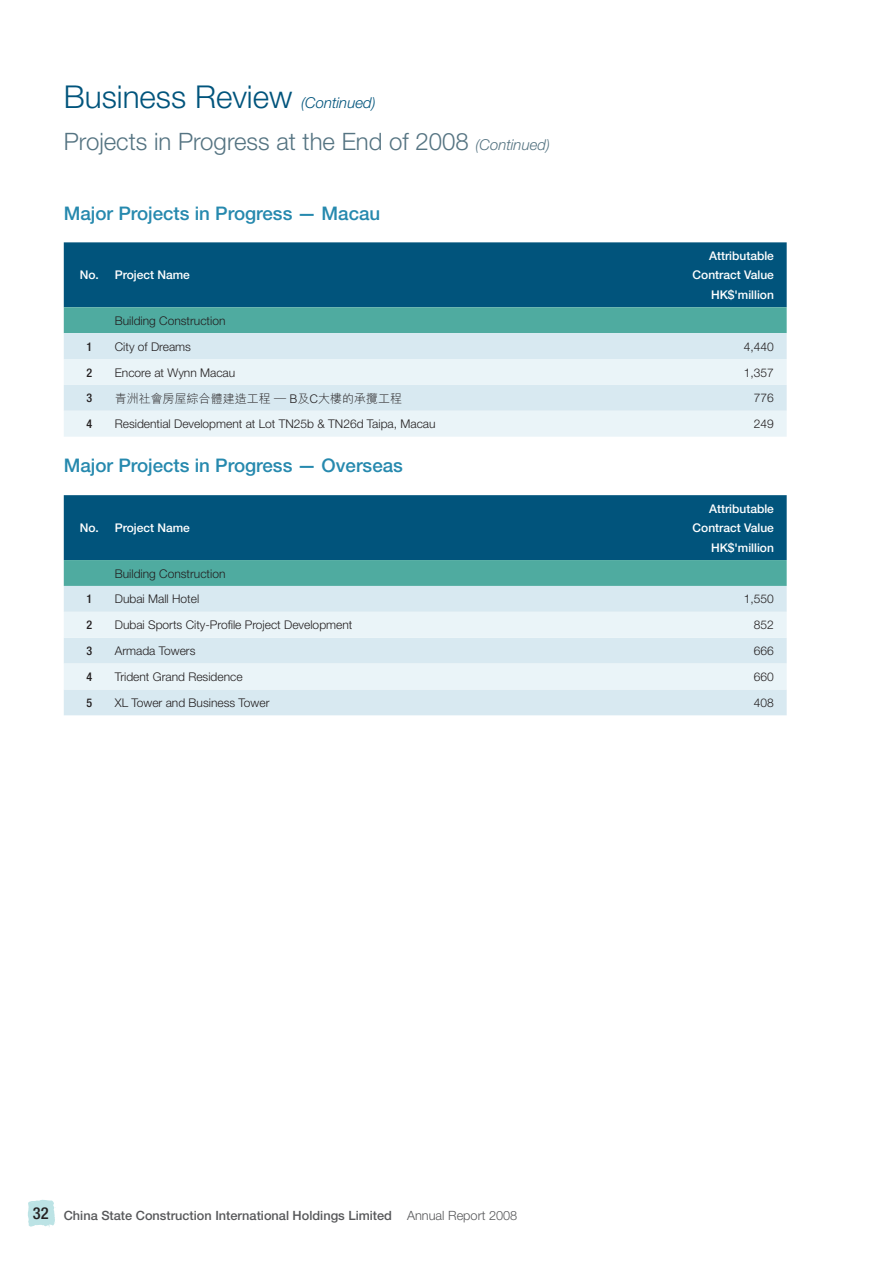
<style>
.page{position:relative;width:893px;height:1263px;background:#fff}
.page>*{position:absolute;margin:0;border:0;box-sizing:border-box;transform-origin:0 0}
.t1{font:300 31.5px "Helvetica Neue LT Std";color:#01547c}
.t2{font:300 24px "Helvetica Neue LT Std";color:#557482}
.t3{font:500 18.75px "Helvetica Neue LT Std";color:#2689ae}
.t4{font:500 condensed 16.5px "Helvetica Neue LT Std";color:#231f20}
.t5{font:500 12.75px "Helvetica Neue LT Std";color:#57585a}
.t6{font:300 12px "Helvetica Neue LT Std";color:#231f20}
.t7{font:500 12px/19.5px "Helvetica Neue LT Std";color:#fff;text-align:right}
.t8{font:300 12px "M Hei HK";color:#231f20}
.t9{font:500 condensed 12px "Helvetica Neue LT Std";color:#231f20}
.s1{font-style:italic;font-size:15px}
.s2{font-weight:300}
</style>
<div class="page">
<svg style="left:28px;top:1199px;width:27px;height:28px"></svg>
<div style="left:64px;top:242px;width:723px;height:65px;background:#01547c"></div>
<div style="left:64px;top:307px;width:723px;height:26px;background:#4faba0"></div>
<div style="left:64px;top:333px;width:723px;height:26px;background:#d8e9f1"></div>
<svg style="left:64px;top:359px;width:723px;height:78px;background:#e4f0f5"></svg>
<div style="left:64px;top:495px;width:723px;height:65px;background:#01547c"></div>
<svg style="left:64px;top:560px;width:723px;height:26px;background:#4faba0"></svg>
<div style="left:64px;top:586px;width:723px;height:129px;background:#d8e9f1"></div>
<svg style="left:64px;top:612px;width:723px;height:77px;background:#e4f0f5"></svg>
<h1 class="t1" style="left:64px;top:85px;width:313px">Business Review <span class="s1">(Continued)</span></h1>
<h2 class="t2" style="left:64px;top:133px;width:488px">Projects in Progress at the End of 2008 <span class="s1">(Continued)</span></h2>
<h3 class="t3" style="left:64px;top:206px;width:318px">Major Projects in Progress — Macau</h3>
<p class="t7" style="left:80px;top:266px;width:112px">No. Project Name</p>
<p class="t6" style="left:115px;top:316px;width:112px">Building Construction</p>
<p class="t7" style="left:693px;top:247px;width:83px">Attributable<br>Contract Value<br>HK$'million</p>
<p class="t9" style="left:86px;top:342px;width:7px">1</p>
<p class="t6" style="left:115px;top:342px;width:78px">City of Dreams</p>
<p class="t6" style="left:744px;top:342px;width:32px">4,440</p>
<p class="t9" style="left:86px;top:368px;width:7px">2</p>
<p class="t6" style="left:115px;top:368px;width:122px">Encore at Wynn Macau</p>
<p class="t6" style="left:744px;top:368px;width:32px">1,357</p>
<p class="t9" style="left:86px;top:394px;width:7px">3</p>
<p class="t8" style="left:115px;top:394px;width:289px">青洲社會房屋綜合體建造工程 — B及C大樓的承攬工程</p>
<p class="t6" style="left:754px;top:394px;width:22px">776</p>
<p class="t9" style="left:86px;top:420px;width:7px">4</p>
<p class="t6" style="left:115px;top:420px;width:322px">Residential Development at Lot TN25b &amp; TN26d Taipa, Macau</p>
<p class="t6" style="left:754px;top:420px;width:22px">249</p>
<h3 class="t3" style="left:64px;top:459px;width:341px">Major Projects in Progress — Overseas</h3>
<p class="t7" style="left:80px;top:519px;width:112px">No. Project Name</p>
<p class="t6" style="left:115px;top:569px;width:112px">Building Construction</p>
<p class="t7" style="left:693px;top:500px;width:83px">Attributable<br>Contract Value<br>HK$'million</p>
<p class="t9" style="left:86px;top:595px;width:7px">1</p>
<p class="t6" style="left:115px;top:595px;width:86px">Dubai Mall Hotel</p>
<p class="t6" style="left:744px;top:595px;width:32px">1,550</p>
<p class="t9" style="left:86px;top:621px;width:7px">2</p>
<p class="t6" style="left:115px;top:621px;width:239px">Dubai Sports City-Profile Project Development</p>
<p class="t6" style="left:754px;top:621px;width:22px">852</p>
<p class="t9" style="left:86px;top:646px;width:7px">3</p>
<p class="t6" style="left:115px;top:646px;width:82px">Armada Towers</p>
<p class="t6" style="left:754px;top:646px;width:22px">666</p>
<p class="t9" style="left:86px;top:672px;width:7px">4</p>
<p class="t6" style="left:115px;top:672px;width:129px">Trident Grand Residence</p>
<p class="t6" style="left:754px;top:672px;width:22px">660</p>
<p class="t9" style="left:86px;top:698px;width:7px">5</p>
<p class="t6" style="left:115px;top:698px;width:156px">XL Tower and Business Tower</p>
<p class="t6" style="left:754px;top:698px;width:22px">408</p>
<h3 class="t4" style="left:33px;top:1207px;width:17px">32</h3>
<p class="t5" style="left:64px;top:1210px;width:455px">China State Construction International Holdings Limited <span class="s2">Annual Report 2008</span></p>
</div>
